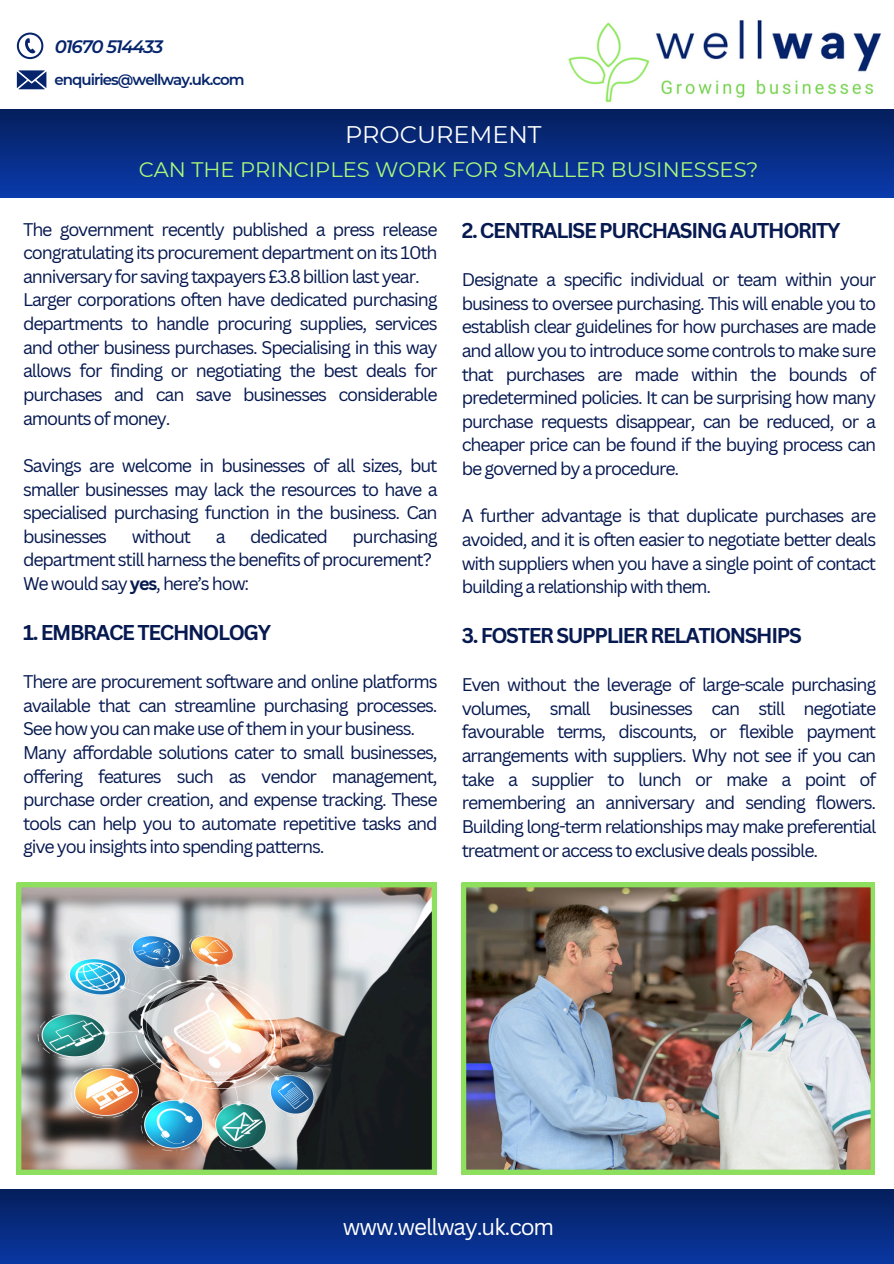
<style>
.page{position:relative;width:894px;height:1264px;background:#fff}
.page>*{position:absolute;margin:0;border:0;box-sizing:border-box;transform-origin:0 0}
.t1{font:24px "Montserrat";color:#fff}
.t2{font:22.5px "Canva Sans";letter-spacing:-.05em;color:#fff}
.t3{font:21px "Montserrat";color:#aaf87a}
.t4{font:700 20.85px "Canva Sans";letter-spacing:-.065em;color:#061950}
.t5{font:italic 600 18px "Montserrat";letter-spacing:-.065em;color:#05246b}
.t6{font:17.85px/23.7px "Canva Sans";letter-spacing:-.065em;color:#061950;text-align:justify}
.t7{font:600 15px "Montserrat";letter-spacing:-.065em;color:#05246b}
.s1{font-weight:700}
</style>
<div class="page">
<div style="left:0;top:1189px;width:893px;height:74px;background:linear-gradient(to bottom,#051f5b,#0936a1)"></div>
<img style="left:568px;top:20px;width:313px;height:83px">
<div style="left:0;top:109px;width:893px;height:89px;background:linear-gradient(to bottom,#051f5c,#0a3aad)"></div>
<img style="left:461px;top:882px;width:413px;height:292px">
<img style="left:17px;top:882px;width:419px;height:292px">
<svg style="left:17px;top:33px;width:26px;height:26px"></svg>
<svg style="left:17px;top:70px;width:29px;height:19px"></svg>
<h3 class="t5" style="left:55px;top:36px;width:110px">01670 514433</h3>
<h6 class="t7" style="left:54px;top:71px;width:192px">enquiries@wellway.uk.com</h6>
<p class="t1" style="left:345px;top:120px;width:198px">PROCUREMENT</p>
<p class="t3" style="left:139px;top:157px;width:621px">CAN THE PRINCIPLES WORK FOR SMALLER BUSINESSES?</p>
<h1 class="t6" style="left:23px;top:217px;width:416px;text-align:left">The government recently published a press release congratulating its procurement department on its 10th anniversary for saving taxpayers £3.8 billion last year.<br>Larger corporations often have dedicated purchasing departments to handle procuring supplies, services and other business purchases. Specialising in this way allows for finding or negotiating the best deals for purchases and can save businesses considerable amounts of money.</h1>
<h4 class="t6" style="left:23px;top:453px;width:416px">Savings are welcome in businesses of all sizes, but smaller businesses may lack the resources to have a specialised purchasing function in the business. Can businesses</h4>
<h4 class="t6" style="left:23px;top:524px;width:416px;text-align:left;text-indent:329px">purchasing department still harness the benefits of procurement?<br>We would say <span class="s1">yes</span>, here’s how:</h4>
<h6 class="t4" style="left:23px;top:617px;width:249px">1. EMBRACE TECHNOLOGY</h6>
<h6 class="t6" style="left:23px;top:669px;width:416px;text-align:left">There are procurement software and online platforms available that can streamline purchasing processes.<br>See how you can make use of them in your business.<br>Many affordable solutions cater to small businesses, offering features such as vendor management, purchase order creation, and expense tracking. These tools can help you to automate repetitive tasks and give you insights into spending patterns.</h6>
<h4 class="t6" style="left:132px;top:524px;width:61px">without</h4>
<h4 class="t6" style="left:216px;top:524px;width:11px">a</h4>
<h4 class="t6" style="left:250px;top:524px;width:79px">dedicated</h4>
<h6 class="t4" style="left:461px;top:215px;width:380px">2. CENTRALISE PURCHASING AUTHORITY</h6>
<p class="t6" style="left:461px;top:267px;width:416px">Designate a specific individual or team within your business to oversee purchasing. This will enable you to establish clear guidelines for how purchases are made and allow you to introduce some controls to make sure that purchases are made within the bounds of predetermined policies. It can be surprising how many purchase requests disappear, can be reduced, or a cheaper price can be found if the buying process can be governed by a procedure.</p>
<h3 class="t6" style="left:461px;top:503px;width:416px">A further advantage is that duplicate purchases are avoided, and it is often easier to negotiate better deals with suppliers when you have a single point of contact building a relationship with them.</h3>
<h6 class="t4" style="left:461px;top:620px;width:341px">3. FOSTER SUPPLIER RELATIONSHIPS</h6>
<h6 class="t6" style="left:461px;top:672px;width:416px">Even without the leverage of large-scale purchasing volumes, small businesses can still negotiate favourable terms, discounts, or flexible payment arrangements with suppliers. Why not see if you can take a supplier to lunch or make a point of remembering an anniversary and sending flowers.<br>Building long-term relationships may make preferential treatment or access to exclusive deals possible.</h6>
<p class="t2" style="left:343px;top:1210px;width:213px">www.wellway.uk.com</p>
</div>
